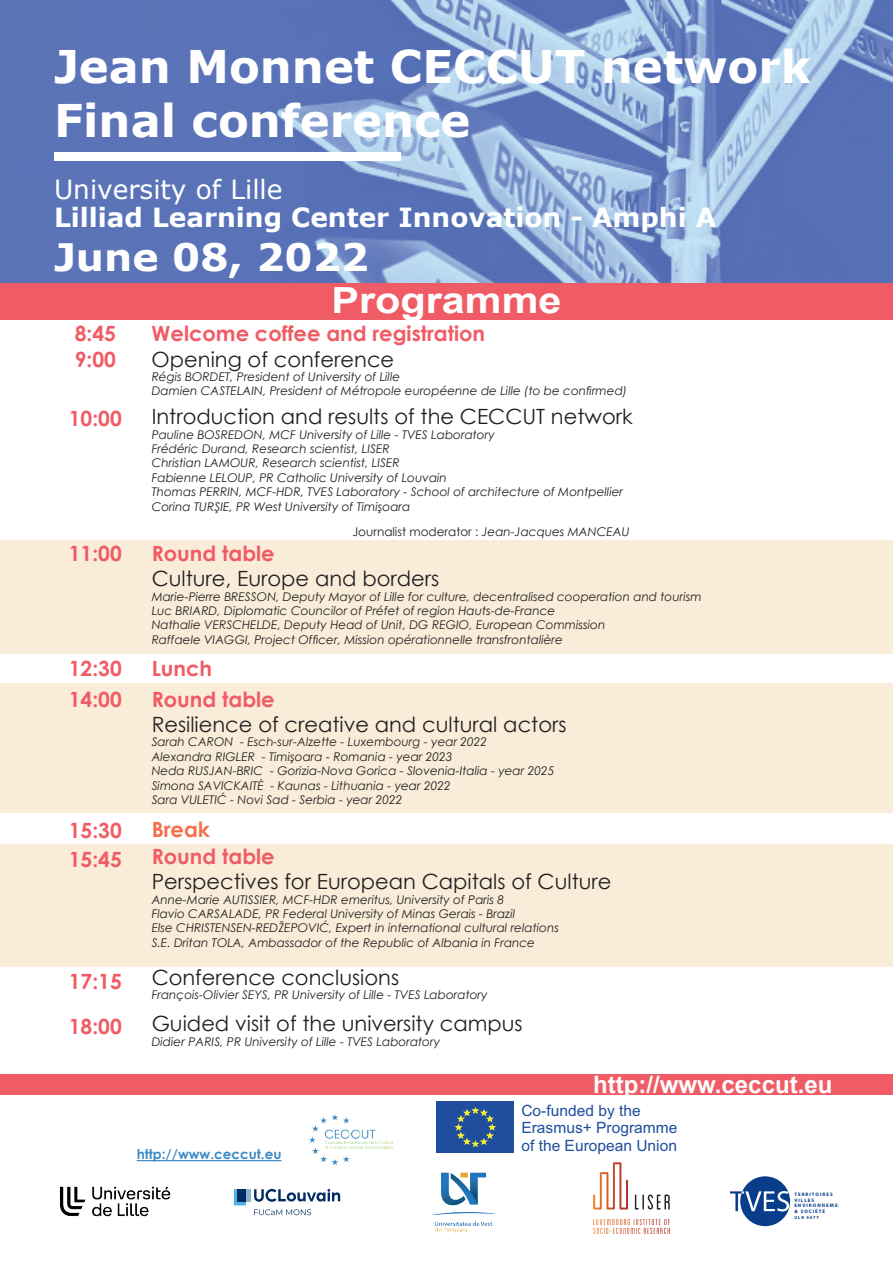
<style>
.page{position:relative;width:893px;height:1263px;background:#fff}
.page>*{position:absolute;margin:0;border:0;box-sizing:border-box;transform-origin:0 0}
.t1{font:700 45px/54px "Verdana";color:#fff}
.t2{font:700 37.8px "Verdana";color:#fff;scale:1.05 1}
.t3{font:700 36px "Arial";color:#fff;scale:1.15 1}
.t4{font:700 26.4px "Verdana";color:#fff}
.t5{font:26.4px "Verdana";color:#fff}
.t6{font:700 24px "Arial";color:#fff}
.t7{font:21px "Century Gothic";color:#231f20}
.t8{font:700 21px/30.6px "Century Gothic";color:#f05c65}
.t9{font:700 21px "Century Gothic";color:#f36f4e}
.t10{font:15.6px/17.4px "Arial";color:#1f4e9f}
.t11{font:700 13.5px "Century Gothic";color:#3c8ac7}
.t12{font:italic 12px/14.4px "Century Gothic";color:#231f20}
.t13{font:12px "Century Gothic";color:#231f20}
.t14{font:700 4.95px/6px "Myriad Pro";letter-spacing:.2em;color:#083e89}
.t15{font:700 4.35px "Myriad Pro";letter-spacing:.2em;color:#083e89}
.s1{font-style:italic}
</style>
<div class="page">
<svg style="left:593px;top:1162px;width:35px;height:47px"></svg>
<svg style="left:635px;top:1194px;width:35px;height:15px"></svg>
<svg style="left:593px;top:1219px;width:77px;height:15px"></svg>
<img style="left:59px;top:1186px;width:112px;height:31px">
<div style="left:740px;top:1177px;width:50px;height:49px;background:#083e89;border-radius:50%"></div>
<svg style="left:730px;top:1191px;width:59px;height:20px"></svg>
<img style="left:309px;top:1114px;width:84px;height:51px">
<img style="left:431px;top:1172px;width:65px;height:61px">
<div style="left:437px;top:1101px;width:77px;height:52px;background:#1f4e9f"></div>
<svg style="left:455px;top:1107px;width:40px;height:40px"></svg>
<svg style="left:254px;top:1209px;width:57px;height:6px"></svg>
<hr style="left:246px;top:1189px;width:4px;height:12px;background:#8db0cd">
<svg style="left:234px;top:1189px;width:12px;height:16px"></svg>
<div style="left:238px;top:1189px;width:8px;height:12px;background:#002c62"></div>
<svg style="left:254px;top:1189px;width:86px;height:13px"></svg>
<hr style="left:137px;top:1160px;width:144px;height:1px;background:#3c8ac7">
<div style="left:0;top:270px;width:893px;height:50px;background:#f05c65"></div>
<img style="left:0;top:0;width:893px;height:283px">
<div style="left:0;top:540px;width:893px;height:114px;background:#f9edd9"></div>
<div style="left:0;top:684px;width:893px;height:243px;background:#f9edd9"></div>
<div style="left:0;top:813px;width:893px;height:225px;background:#fff"></div>
<div style="left:0;top:1074px;width:893px;height:20px;background:#f05c65"></div>
<div style="left:54px;top:152px;width:347px;height:9px;background:#fff"></div>
<div style="left:0;top:844px;width:893px;height:123px;background:#f9edd9"></div>
<h1 class="t1" style="left:54px;top:39px;width:758px">Jean Monnet CECCUT network<br>Final conference</h1>
<h3 class="t5" style="left:54px;top:171px;width:230px">University of Lille</h3>
<h3 class="t4" style="left:54px;top:199px;width:664px">Lilliad Learning Center Innovation - Amphi A</h3>
<h2 class="t2" style="left:54px;top:230px;width:301px">June 08, 2022</h2>
<h3 class="t8" style="left:75px;top:320px;width:43px;line-height:25.2px">8:45<br>9:00</h3>
<h3 class="t8" style="left:69px;top:402px;width:54px">10:00</h3>
<h3 class="t8" style="left:69px;top:537px;width:54px">11:00</h3>
<h3 class="t8" style="left:69px;top:652px;width:54px">12:30<br>14:00</h3>
<h3 class="t8" style="left:69px;top:815px;width:54px;line-height:28.8px">15:30<br>15:45</h3>
<h3 class="t8" style="left:69px;top:958px;width:54px;line-height:45px">17:15<br>18:00</h3>
<h3 class="t3" style="left:331px;top:275px;width:202px">Programme</h3>
<h3 class="t8" style="left:152px;top:317px;width:335px">Welcome coffee and registration</h3>
<h3 class="t7" style="left:152px;top:344px;width:244px">Opening of conference</h3>
<p class="t12" style="left:152px;top:369px;width:477px">Régis BORDET, President of University of Lille<br>Damien CASTELAIN, President of Métropole européenne de Lille (to be confirmed)</p>
<h3 class="t7" style="left:152px;top:402px;width:482px">Introduction and results of the CECCUT network</h3>
<p class="t12" style="left:152px;top:427px;width:473px">Pauline BOSREDON, MCF University of Lille - TVES Laboratory<br>Frédéric Durand, Research scientist, LISER<br>Christian LAMOUR, Research scientist, LISER<br>Fabienne LELOUP, PR Catholic University of Louvain<br>Thomas PERRIN, MCF-HDR, TVES Laboratory - School of architecture of Montpellier Corina TURŞIE, PR West University of Timişoara</p>
<h3 class="t8" style="left:152px;top:537px;width:125px">Round table</h3>
<h3 class="t7" style="left:152px;top:564px;width:289px">Culture, Europe and borders</h3>
<p class="t12" style="left:152px;top:589px;width:551px">Marie-Pierre BRESSON, Deputy Mayor of Lille for culture, decentralised cooperation and tourism Luc BRIARD, Diplomatic Councilor of Préfet of region Hauts-de-France<br>Nathalie VERSCHELDE, Deputy Head of Unit, DG REGIO, European Commission<br>Raffaele VIAGGI, Project Officer, Mission opérationnelle transfrontalière</p>
<h3 class="t8" style="left:152px;top:652px;width:125px">Lunch<br>Round table</h3>
<h3 class="t7" style="left:152px;top:710px;width:416px">Resilience of creative and cultural actors</h3>
<p class="t12" style="left:152px;top:735px;width:404px">Sarah CARON - Esch-sur-Alzette - Luxembourg - year 2022<br>Alexandra RIGLER - Timişoara - Romania - year 2023<br>Neda RUSJAN-BRIC - Gorizia-Nova Gorica - Slovenia-Italia - year 2025<br>Simona SAVICKAITĖ - Kaunas - Lithuania - year 2022<br>Sara VULETIĆ - Novi Sad - Serbia - year 2022</p>
<h3 class="t9" style="left:152px;top:813px;width:60px">Break</h3>
<h3 class="t8" style="left:152px;top:840px;width:125px">Round table</h3>
<h3 class="t7" style="left:152px;top:867px;width:461px">Perspectives for European Capitals of Culture</h3>
<p class="t12" style="left:152px;top:892px;width:409px">Anne-Marie AUTISSIER, MCF-HDR emeritus, University of Paris 8<br>Flavio CARSALADE, PR Federal University of Minas Gerais - Brazil<br>Else CHRISTENSEN-REDŽEPOVIĆ, Expert in international cultural relations S.E. Dritan TOLA, Ambassador of the Republic of Albania in France</p>
<h3 class="t7" style="left:152px;top:962px;width:249px">Conference conclusions</h3>
<p class="t12" style="left:152px;top:987px;width:337px">François-Olivier SEYS, PR University of Lille - TVES Laboratory</p>
<h3 class="t7" style="left:152px;top:1009px;width:372px">Guided visit of the university campus</h3>
<p class="t12" style="left:152px;top:1034px;width:290px">Didier PARIS, PR University of Lille - TVES Laboratory</p>
<p class="t13" style="left:352px;top:523px;width:279px">Journalist moderator : <span class="s1">Jean-Jacques MANCEAU</span></p>
<p class="t11" style="left:137px;top:1144px;width:146px">http://www.ceccut.eu</p>
<h3 class="t6" style="left:593px;top:1067px;width:241px">http://www.ceccut.eu</h3>
<h3 class="t10" style="left:521px;top:1102px;width:158px">Co-funded by the<br>Erasmus+ Programme of the European Union</h3>
<p class="t14" style="left:794px;top:1191px;width:53px">TERRITOIRES<br>VILLES<br>ENVIRONNEMENT &amp; SOCIÉTÉ</p>
<p class="t15" style="left:794px;top:1214px;width:26px">ULR 4477</p>
</div>
